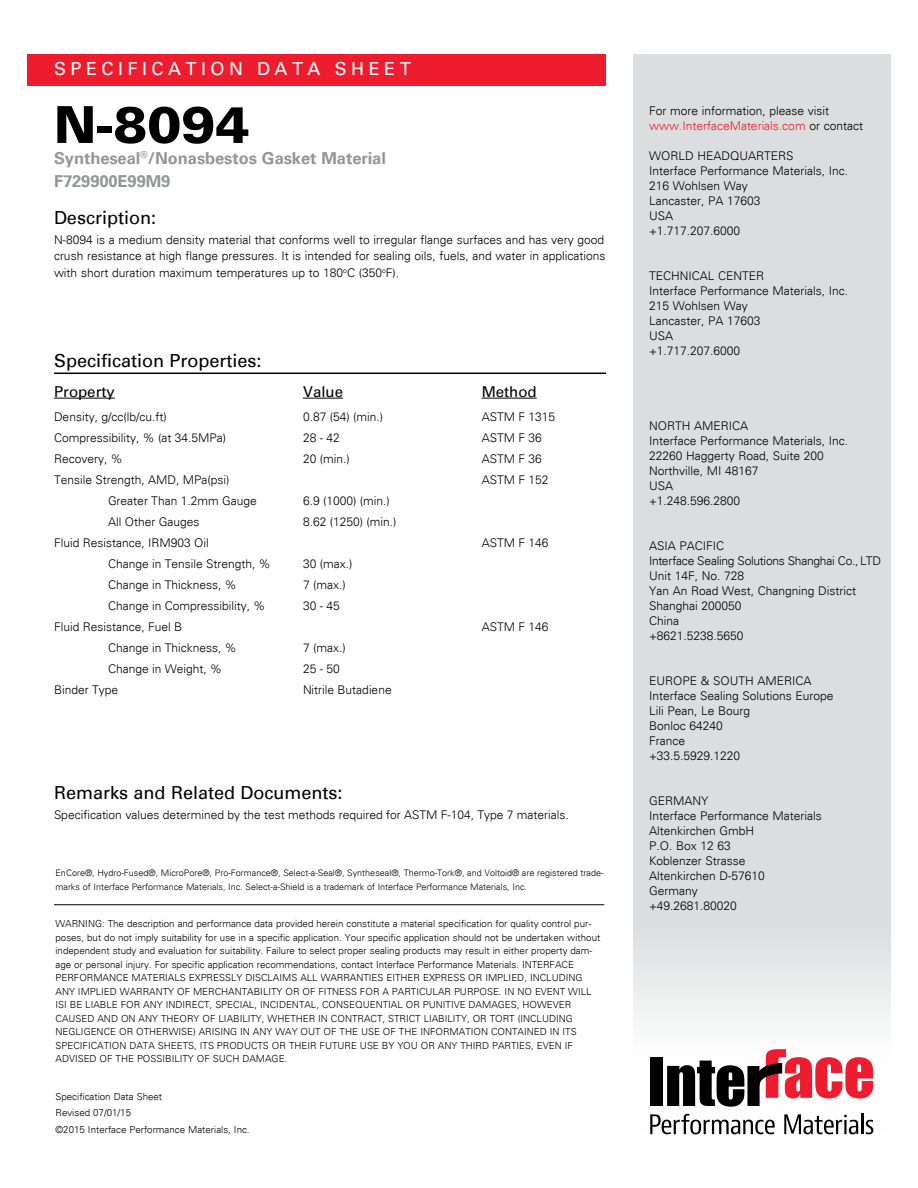
<style>
.page{position:relative;width:918px;height:1188px;background:#fff}
.page>*{position:absolute;margin:0;border:0;box-sizing:border-box;transform-origin:0 0}
.FC_head{font:900 51px "Univers LT Std";color:#000}
.t1{font:18px "Univers";color:#000}
.t2{font:18px "Univers";letter-spacing:.25em;color:#fff}
.FC_head-2{font:700 16.5px "Univers";letter-spacing:-.005em;color:#939598}
.t3{font:15px "Univers";color:#000}
.t4{font:300 12px/15px "Univers";color:#000}
.Disclaimer_copy{font:300 9.75px/13.5px "Univers";color:#000}
.t5{font:300 9px/13.5px "Univers";color:#000}
.s1{color:#ed1c2e}
</style>
<div class="page">
<div style="left:633px;top:54px;width:258px;height:1080px;background:#dcddde"></div>
<div style="left:27px;top:54px;width:579px;height:31px;background:#ed1c2e"></div>
<hr style="left:54px;top:373px;width:552px;height:1px;background:#000">
<hr style="left:303px;top:398px;width:40px;height:1px;background:#000">
<hr style="left:482px;top:398px;width:55px;height:1px;background:#000">
<hr style="left:54px;top:398px;width:61px;height:1px;background:#000">
<hr style="left:54px;top:904px;width:550px;height:1px;background:#000">
<svg style="left:650px;top:1114px;width:125px;height:20px;background:#b5b5b5"></svg>
<svg style="left:784px;top:1114px;width:74px;height:20px"></svg>
<hr style="left:861px;top:1114px;width:2px;height:20px;background:#000">
<svg style="left:866px;top:1120px;width:7px;height:14px"></svg>
<div style="left:650px;top:1057px;width:13px;height:49px;background:#000"></div>
<svg style="left:667px;top:1049px;width:206px;height:58px;background:#b47d81"></svg>
<h2 class="t2" style="left:54px;top:58px;width:358px">SPECIFICATION DATA SHEET</h2>
<p class="FC_head" style="left:54px;top:93px;width:197px">N-8094</p>
<p class="FC_head-2" style="left:54px;top:148px;width:333px">Syntheseal<sup>®</sup>/Nonasbestos Gasket Material</p>
<p class="FC_head-2" style="left:54px;top:172px;width:118px">F729900E99M9</p>
<h2 class="t1" style="left:54px;top:207px;width:104px">Description:</h2>
<p class="t4" style="left:54px;top:231px;width:553px;line-height:16.5px;text-align:justify">N-8094 is a medium density material that conforms well to irregular flange surfaces and has very good crush resistance at high flange pressures. It is intended for sealing oils, fuels, and water in applications with short duration maximum temperatures up to 180<sup>o</sup>C (350<sup>o</sup>F).</p>
<h2 class="t1" style="left:54px;top:350px;width:209px">Specification Properties:</h2>
<p class="t3" style="left:54px;top:382px;width:62px">Property</p>
<p class="t3" style="left:303px;top:382px;width:42px">Value</p>
<p class="t3" style="left:482px;top:382px;width:56px">Method</p>
<p class="t4" style="left:54px;top:409px;width:114px">Density, g/cc(lb/cu.ft)</p>
<p class="t4" style="left:54px;top:430px;width:174px">Compressibility, % (at 34.5MPa)</p>
<p class="t4" style="left:54px;top:451px;width:70px">Recovery, %</p>
<p class="t4" style="left:54px;top:472px;width:177px">Tensile Strength, AMD, MPa(psi)</p>
<p class="t4" style="left:108px;top:493px;width:150px">Greater Than 1.2mm Gauge</p>
<p class="t4" style="left:108px;top:514px;width:93px">All Other Gauges</p>
<p class="t4" style="left:54px;top:535px;width:156px">Fluid Resistance, IRM903 Oil</p>
<p class="t4" style="left:108px;top:556px;width:164px">Change in Tensile Strength, %</p>
<p class="t4" style="left:108px;top:577px;width:130px">Change in Thickness, %</p>
<p class="t4" style="left:108px;top:598px;width:159px">Change in Compressibility, %</p>
<p class="t4" style="left:54px;top:619px;width:130px">Fluid Resistance, Fuel B</p>
<p class="t4" style="left:108px;top:640px;width:130px">Change in Thickness, %</p>
<p class="t4" style="left:108px;top:661px;width:116px">Change in Weight, %</p>
<p class="t4" style="left:54px;top:682px;width:66px">Binder Type</p>
<p class="t4" style="left:303px;top:409px;width:82px">0.87 (54) (min.)</p>
<p class="t4" style="left:303px;top:430px;width:38px">28 - 42</p>
<p class="t4" style="left:303px;top:451px;width:48px">20 (min.)</p>
<p class="t4" style="left:303px;top:493px;width:88px">6.9 (1000) (min.)</p>
<p class="t4" style="left:303px;top:514px;width:95px">8.62 (1250) (min.)</p>
<p class="t4" style="left:303px;top:556px;width:51px">30 (max.)</p>
<p class="t4" style="left:303px;top:577px;width:44px">7 (max.)</p>
<p class="t4" style="left:303px;top:598px;width:38px">30 - 45</p>
<p class="t4" style="left:303px;top:640px;width:44px">7 (max.)</p>
<p class="t4" style="left:303px;top:661px;width:38px">25 - 50</p>
<p class="t4" style="left:303px;top:682px;width:90px">Nitrile Butadiene</p>
<h2 class="t1" style="left:54px;top:782px;width:290px">Remarks and Related Documents:</h2>
<p class="t4" style="left:482px;top:409px;width:75px">ASTM F 1315</p>
<p class="t4" style="left:482px;top:430px;width:62px">ASTM F 36</p>
<p class="t4" style="left:482px;top:451px;width:62px">ASTM F 36</p>
<p class="t4" style="left:482px;top:472px;width:68px">ASTM F 152</p>
<p class="t4" style="left:482px;top:535px;width:68px">ASTM F 146</p>
<p class="t4" style="left:482px;top:619px;width:68px">ASTM F 146</p>
<p class="t4" style="left:54px;top:807px;width:516px">Specification values determined by the test methods required for ASTM F-104, Type 7 materials.</p>
<p class="t5" style="left:56px;top:866px;width:550px">EnCore®, Hydro-Fused®, MicroPore®, Pro-Formance®, Select-a-Seal®, Syntheseal®, Thermo-Tork®, and Voltoid® are registered trade&shy;marks of Interface Performance Materials, Inc. Select-a-Shield is a trademark of Interface Performance Materials, Inc.</p>
<p class="Disclaimer_copy" style="left:56px;top:917px;width:546px">WARNING: The description and performance data provided herein constitute a material specification for quality control pur&shy;poses, but do not imply suitability for use in a specific application. Your specific application should not be undertaken without independent study and evaluation for suitability. Failure to select proper sealing products may result in either property dam&shy;age or personal injury. For specific application recommendations, contact Interface Performance Materials. INTERFACE PERFORMANCE MATERIALS EXPRESSLY DISCLAIMS ALL WARRANTIES EITHER EXPRESS OR IMPLIED, INCLUDING ANY IMPLIED WARRANTY OF MERCHANTABILITY OR OF FITNESS FOR A PARTICULAR PURPOSE. IN NO EVENT WILL ISI BE LIABLE FOR ANY INDIRECT, SPECIAL, INCIDENTAL, CONSEQUENTIAL OR PUNITIVE DAMAGES, HOWEVER CAUSED AND ON ANY THEORY OF LIABILITY, WHETHER IN CONTRACT, STRICT LIABILITY, OR TORT (INCLUDING NEGLIGENCE OR OTHERWISE) ARISING IN ANY WAY OUT OF THE USE OF THE INFORMATION CONTAINED IN ITS SPECIFICATION DATA SHEETS, ITS PRODUCTS OR THEIR FUTURE USE BY YOU OR ANY THIRD PARTIES, EVEN IF ADVISED OF THE POSSIBILITY OF SUCH DAMAGE.</p>
<p class="Disclaimer_copy" style="left:56px;top:1090px;width:108px">Specification Data Sheet</p>
<p class="Disclaimer_copy" style="left:56px;top:1122px;width:196px">©2015 Interface Performance Materials, Inc.</p>
<p class="Disclaimer_copy" style="left:56px;top:1106px;width:77px">Revised 07/01/15</p>
<p class="t4" style="left:649px;top:103px;width:216px">For more information, please visit <span class="s1">www.InterfaceMaterials.com</span> or contact</p>
<p class="t4" style="left:649px;top:148px;width:201px">WORLD HEADQUARTERS<br>Interface Performance Materials, Inc.<br>216 Wohlsen Way<br>Lancaster, PA 17603<br>USA<br>+1.717.207.6000</p>
<p class="t4" style="left:649px;top:268px;width:201px">TECHNICAL CENTER<br>Interface Performance Materials, Inc.<br>215 Wohlsen Way<br>Lancaster, PA 17603<br>USA<br>+1.717.207.6000</p>
<p class="t4" style="left:649px;top:418px;width:201px">NORTH AMERICA<br>Interface Performance Materials, Inc.<br>22260 Haggerty Road, Suite 200<br>Northville, MI 48167<br>USA<br>+1.248.596.2800</p>
<p class="t4" style="left:649px;top:538px;width:234px">ASIA PACIFIC<br>Interface Sealing Solutions Shanghai Co., LTD<br>Unit 14F, No. 728<br>Yan An Road West, Changning District<br>Shanghai 200050<br>China<br>+8621.5238.5650</p>
<p class="t4" style="left:649px;top:673px;width:186px">EUROPE &amp; SOUTH AMERICA<br>Interface Sealing Solutions Europe<br>Lili Pean, Le Bourg<br>Bonloc 64240<br>France<br>+33.5.5929.1220</p>
<p class="t4" style="left:649px;top:793px;width:174px">GERMANY<br>Interface Performance Materials<br>Altenkirchen GmbH<br>P.O. Box 12 63<br>Koblenzer Strasse<br>Altenkirchen D-57610<br>Germany<br>+49.2681.80020</p>
</div>
